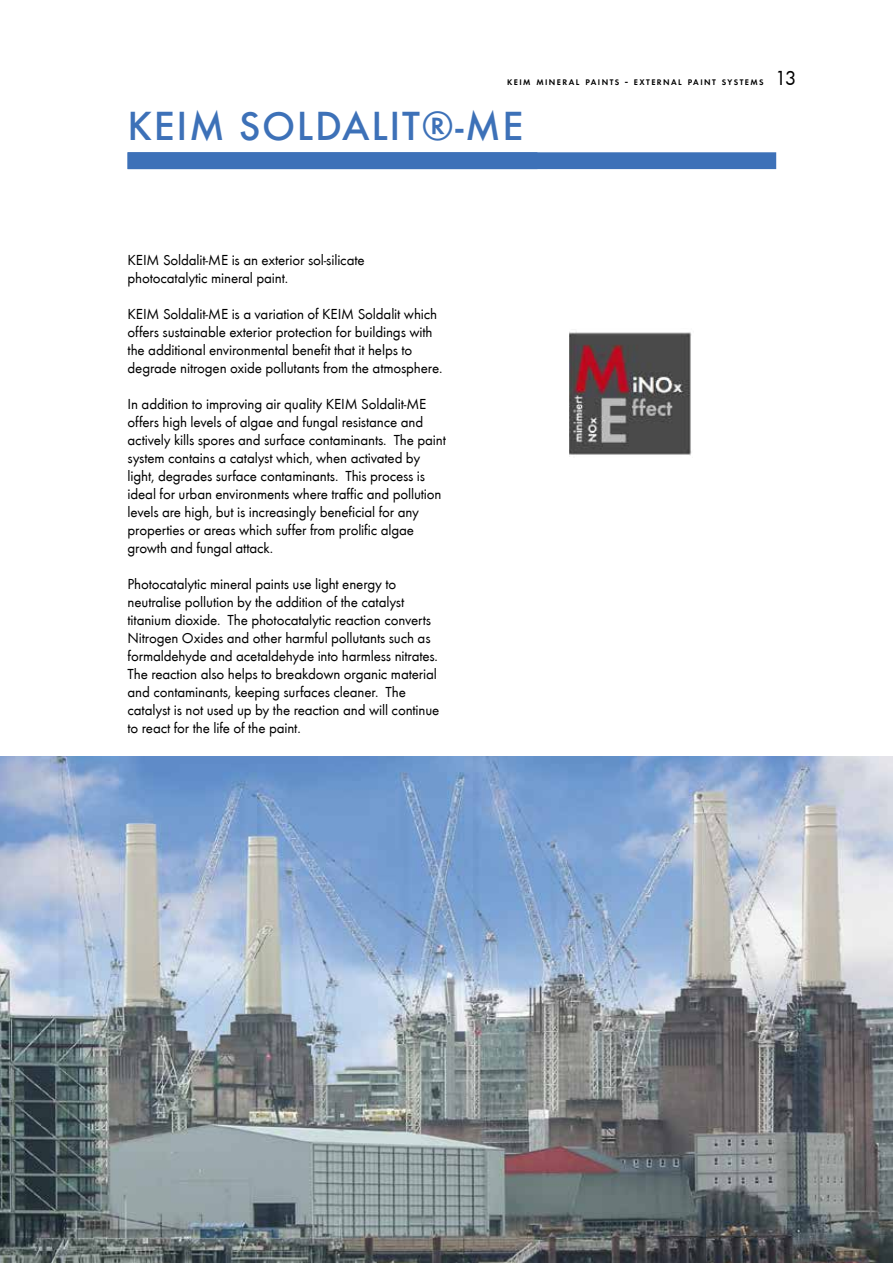
<style>
.page{position:relative;width:893px;height:1263px;background:#fff}
.page>*{position:absolute;margin:0;border:0;box-sizing:border-box;transform-origin:0 0}
.t1{font:500 42px "Futura T";letter-spacing:.04em;color:#3d71b8}
.t2{font:21px "Futura T Boo";color:#000}
.t3{font:15px/18px "Futura T Boo";letter-spacing:-.01em;color:#000}
.t4{font:8.4px "Futura T Dem";letter-spacing:.17em;color:#000}
.s1{font-size:12px}
</style>
<div class="page">
<div style="left:128px;top:152px;width:648px;height:17px;background:#3d71b8"></div>
<img style="left:0;top:757px;width:893px;height:506px">
<img style="left:570px;top:332px;width:122px;height:124px">
<p class="t4" style="left:564px;top:77px;width:201px">KEIM SOLDALIT<sup>®</sup> <span class="s1">–</span> FOR UNIVERSAL USE</p>
<h2 class="t2" style="left:775px;top:66px;width:24px">13</h2>
<p class="t4" style="left:507px;top:77px;width:258px">KEIM MINERAL PAINTS <span class="s1">-</span> EXTERNAL PAINT SYSTEMS</p>
<h1 class="t1" style="left:128px;top:101px;width:397px">KEIM SOLDALIT®-ME</h1>
<p class="t3" style="left:128px;top:251px;width:239px">KEIM Soldalit-ME is an exterior sol-silicate photocatalytic mineral paint.</p>
<p class="t3" style="left:128px;top:305px;width:316px">KEIM Soldalit-ME is a variation of KEIM Soldalit which offers sustainable exterior protection for buildings with the additional environmental benefit that it helps to degrade nitrogen oxide pollutants from the atmosphere.</p>
<p class="t3" style="left:128px;top:395px;width:320px">In addition to improving air quality KEIM Soldalit-ME offers high levels of algae and fungal resistance and actively kills spores and surface contaminants. The paint system contains a catalyst which, when activated by light, degrades surface contaminants. This process is ideal for urban environments where traffic and pollution levels are high, but is increasingly beneficial for any properties or areas which suffer from prolific algae growth and fungal attack.</p>
<p class="t3" style="left:128px;top:575px;width:313px">Photocatalytic mineral paints use light energy to neutralise pollution by the addition of the catalyst titanium dioxide. The photocatalytic reaction converts Nitrogen Oxides and other harmful pollutants such as formaldehyde and acetaldehyde into harmless nitrates.<br>The reaction also helps to breakdown organic material and contaminants, keeping surfaces cleaner. The catalyst is not used up by the reaction and will continue to react for the life of the paint.</p>
</div>
